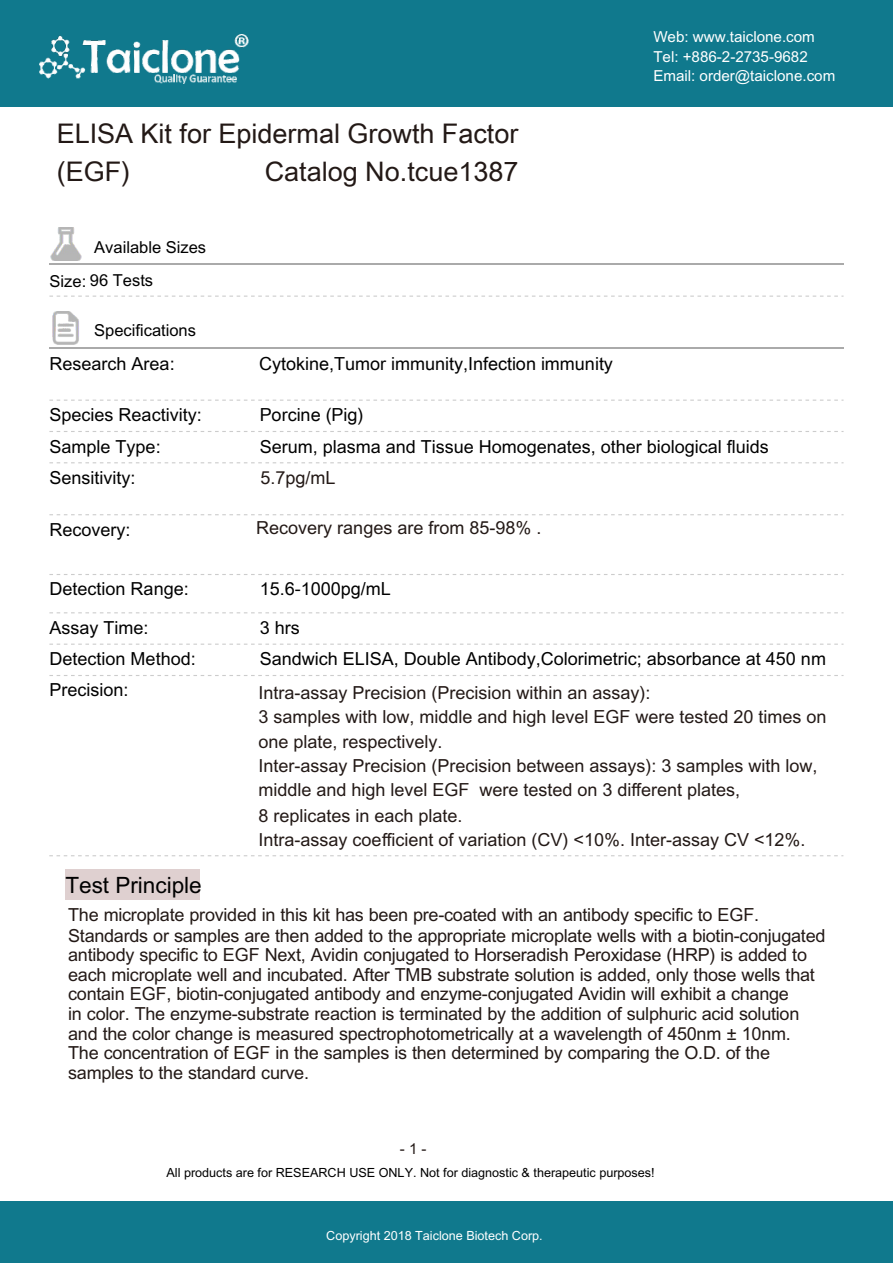
<style>
.page{position:relative;width:893px;height:1263px;background:#fff}
.page>*{position:absolute;margin:0;border:0;box-sizing:border-box;transform-origin:0 0}
.t1{font:27px/37.7px "Arial Unicode MS";color:#231916}
.t2{font:22.5px "Arial Unicode MS";color:#000}
.t3{font:18px/19.6px "Arial Unicode MS";letter-spacing:-.015em;color:#231916}
.t4{font:18px "Arial Unicode MS";color:#000}
.t5{font:16.5px/33.2px "Arial Unicode MS";color:#000}
.t6{font:15.15px/19.4px "Arial Unicode MS";color:#fff}
.t7{font:15px "Arial";color:#231916}
.t8{font:12.6px "Arial Unicode MS";color:#000}
.t9{font:12.6px "Arial Unicode MS";color:#fff}
</style>
<div class="page">
<img style="left:50px;top:228px;width:32px;height:33px">
<hr style="left:49px;top:264px;width:794px;height:1px;background:#aaa">
<svg style="left:49px;top:296px;width:794px;height:1px"></svg>
<img style="left:52px;top:312px;width:27px;height:32px">
<hr style="left:49px;top:348px;width:794px;height:1px;background:#aaa">
<svg style="left:49px;top:400px;width:794px;height:1px"></svg>
<svg style="left:49px;top:431px;width:794px;height:1px"></svg>
<svg style="left:49px;top:462px;width:794px;height:1px"></svg>
<svg style="left:49px;top:514px;width:794px;height:1px"></svg>
<svg style="left:49px;top:612px;width:794px;height:1px"></svg>
<svg style="left:49px;top:644px;width:794px;height:1px"></svg>
<svg style="left:49px;top:675px;width:794px;height:1px"></svg>
<svg style="left:49px;top:855px;width:794px;height:1px"></svg>
<div style="left:0;top:1201px;width:893px;height:62px;background:#10798d"></div>
<div style="left:0;top:0;width:893px;height:107px;background:#10798d"></div>
<img style="left:39px;top:34px;width:209px;height:49px">
<div style="left:66px;top:869px;width:134px;height:30px;background:#dfd0d0"></div>
<svg style="left:49px;top:574px;width:794px;height:1px"></svg>
<h1 class="t1" style="left:57px;top:114px;width:463px">ELISA Kit for Epidermal Growth Factor (EGF)</h1>
<h1 class="t1" style="left:265px;top:155px;width:255px">Catalog No.tcue1387</h1>
<p class="t5" style="left:50px;top:232px;width:158px;text-indent:45px">Available Sizes<br>Size: 96 Tests</p>
<p class="t6" style="left:653px;top:29px;width:183px">Web: www.taiclone.com<br>Tel: +886-2-2735-9682<br>Email: order@taiclone.com</p>
<p class="t5" style="left:94px;top:315px;width:103px">Specifications</p>
<p class="t4" style="left:50px;top:357px;width:127px">Research Area:</p>
<p class="t4" style="left:259px;top:350px;width:355px">Cytokine,Tumor immunity,Infection immunity</p>
<p class="t4" style="left:50px;top:408px;width:154px">Species Reactivity:</p>
<p class="t4" style="left:260px;top:401px;width:105px">Porcine (Pig)</p>
<p class="t4" style="left:50px;top:440px;width:113px">Sample Type:</p>
<p class="t4" style="left:260px;top:440px;width:511px">Serum, plasma and Tissue Homogenates, other biological fluids</p>
<p class="t4" style="left:50px;top:471px;width:88px">Sensitivity:</p>
<p class="t3" style="left:260px;top:467px;width:77px">5.7pg/mL</p>
<p class="t4" style="left:50px;top:522px;width:83px">Recovery:</p>
<p class="t3" style="left:256px;top:519px;width:287px">Recovery ranges are from 85-98% .</p>
<p class="t4" style="left:50px;top:582px;width:141px">Detection Range:</p>
<p class="t4" style="left:260px;top:576px;width:133px">15.6-1000pg/mL</p>
<p class="t4" style="left:50px;top:621px;width:101px">Assay Time:</p>
<p class="t4" style="left:260px;top:621px;width:42px">3 hrs</p>
<p class="t4" style="left:50px;top:652px;width:148px">Detection Method:</p>
<p class="t4" style="left:260px;top:652px;width:568px">Sandwich ELISA, Double Antibody,Colorimetric; absorbance at 450 nm</p>
<p class="t4" style="left:50px;top:683px;width:81px">Precision:</p>
<p class="t3" style="left:258px;top:682px;width:570px;line-height:24.5px">Intra-assay Precision (Precision within an assay):<br>3 samples with low, middle and high level EGF were tested 20 times on one plate, respectively.<br>Inter-assay Precision (Precision between assays): 3 samples with low, middle and high level EGF were tested on 3 different plates,<br>8 replicates in each plate.<br>Intra-assay coefficient of variation (CV) &lt;10%. Inter-assay CV &lt;12%.</p>
<p class="t2" style="left:65px;top:877px;width:138px">Test Principle</p>
<p class="t3" style="left:68px;top:907px;width:759px">The microplate provided in this kit has been pre-coated with an antibody specific to EGF.<br>Standards or samples are then added to the appropriate microplate wells with a biotin-conjugated antibody specific to EGF Next, Avidin conjugated to Horseradish Peroxidase (HRP) is added to each microplate well and incubated. After TMB substrate solution is added, only those wells that contain EGF, biotin-conjugated antibody and enzyme-conjugated Avidin will exhibit a change<br>in color. The enzyme-substrate reaction is terminated by the addition of sulphuric acid solution and the color change is measured spectrophotometrically at a wavelength of 450nm ± 10nm.<br>The concentration of EGF in the samples is then determined by comparing the O.D. of the samples to the standard curve.</p>
<p class="t7" style="left:400px;top:1143px;width:28px">- 1 -</p>
<p class="t8" style="left:167px;top:1168px;width:490px">All products are for RESEARCH USE ONLY. Not for diagnostic &amp; therapeutic purposes!</p>
<p class="t9" style="left:326px;top:1230px;width:218px">Copyright 2018 Taiclone Biotech Corp.</p>
</div>
